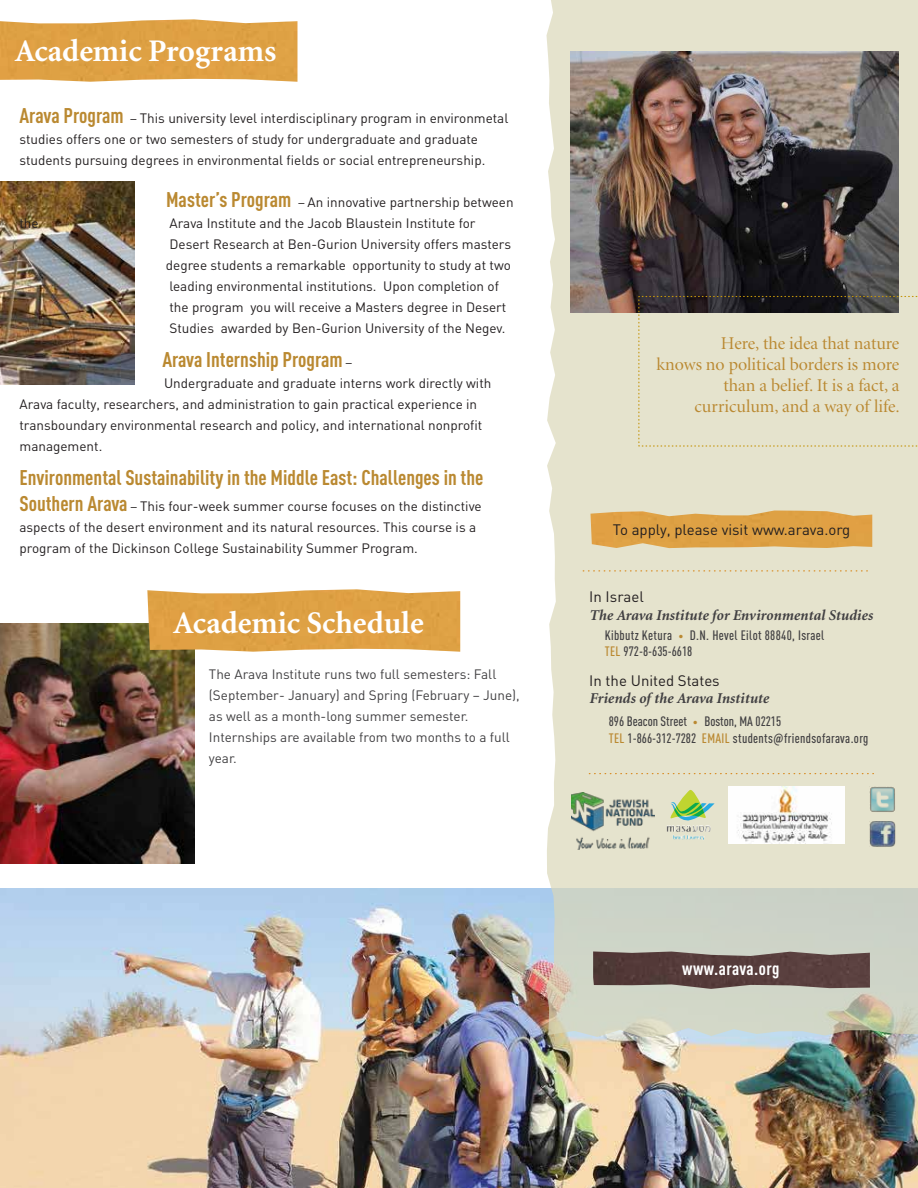
<style>
.page{position:relative;width:918px;height:1188px;background:#fff}
.page>*{position:absolute;margin:0;border:0;box-sizing:border-box;transform-origin:0 0}
.t1{font:700 31.5px "Minion";color:#fff}
.t2{font:700 condensed 21px "DIN Pro";color:#ba8931}
.t3{font:18px/21px "Minion Display";color:#ba8931;text-align:right}
.t4{font:700 condensed 18px "DIN Pro";letter-spacing:.025em;color:#fff}
.t5{font:italic 700 15px "Minion";color:#414042}
.t6{font:15px "DIN";color:#231f20}
.t7{font:13.5px/21px "DIN";color:#231f20}
.t8{font:13.5px/21px "DIN";color:#414042}
.t9{font:500 condensed 13.5px/16.5px "DIN Pro";letter-spacing:.025em;color:#414042}
.s1{font-family:"DIN Pro";font-weight:700;font-stretch:condensed;font-size:21px;color:#ba8931}
.s2{font-family:"Myriad Pro"}
.s3{font-family:"Myriad Pro";font-weight:400;font-stretch:normal;font-size:13.5px;color:#231f20}
.s4{font-family:"DIN";font-weight:300;font-stretch:normal;font-size:10.5px;color:#ba8931}
.s5{color:#ba8931}
</style>
<div class="page">
<img style="left:0;top:889px;width:918px;height:299px">
<img style="left:0;top:19px;width:297px;height:63px">
<img style="left:0;top:181px;width:135px;height:203px">
<svg style="left:546px;top:0;width:372px;height:1038px;background:#e0dfcc"></svg>
<svg style="left:583px;top:570px;width:286px;height:1px"></svg>
<svg style="left:589px;top:773px;width:286px;height:1px"></svg>
<img style="left:869px;top:786px;width:26px;height:27px">
<img style="left:869px;top:821px;width:26px;height:26px">
<img style="left:572px;top:793px;width:82px;height:57px">
<img style="left:593px;top:951px;width:277px;height:38px">
<img style="left:590px;top:511px;width:282px;height:37px">
<img style="left:570px;top:51px;width:328px;height:262px">
<svg style="left:638px;top:295px;width:280px;height:152px;background:#cfcdb8"></svg>
<svg style="left:670px;top:788px;width:45px;height:33px"></svg>
<img style="left:661px;top:825px;width:55px;height:16px">
<img style="left:728px;top:787px;width:116px;height:56px">
<img style="left:0;top:623px;width:194px;height:240px">
<img style="left:147px;top:589px;width:313px;height:63px">
<h1 class="t1" style="left:15px;top:35px;width:263px">Academic Programs</h1>
<p class="t7" style="left:20px;top:107px;width:490px"><span class="s1">Arava Program</span> <span class="s2">–</span> This university level interdisciplinary program in environmetal studies offers one or two semesters of study for undergraduate and graduate students pursuing degrees in environmental fields or social entrepreneurship.</p>
<p class="t7" style="left:166px;top:191px;width:349px"><span class="s1">Master’s Program</span> <span class="s2">–</span> An innovative partnership between</p>
<p class="t7" style="left:19px;top:212px;width:21px">the</p>
<p class="t7" style="left:166px;top:212px;width:347px">Arava Institute and the Jacob Blaustein Institute for Desert Research at Ben-Gurion University offers masters degree students a remarkable opportunity to study at two leading environmental institutions. Upon completion of the program you will receive a Masters degree in Desert Studies awarded by Ben-Gurion University of the Negev.</p>
<h2 class="t2" style="left:162px;top:347px;width:192px">Arava Internship Program <span class="s3">–</span></h2>
<p class="t7" style="left:19px;top:373px;width:473px;text-indent:145px">Undergraduate and graduate interns work directly with Arava faculty, researchers, and administration to gain practical experience in transboundary environmental research and policy, and international nonprofit management.</p>
<h2 class="t2" style="left:20px;top:465px;width:465px">Environmental Sustainability in the Middle East: Challenges in the</h2>
<p class="t7" style="left:20px;top:495px;width:464px"><span class="s1">Southern Arava</span> <span class="s2">–</span> This four-week summer course focuses on the distinctive aspects of the desert environment and its natural resources. This course is a program of the Dickinson College Sustainability Summer Program.</p>
<h1 class="t1" style="left:173px;top:607px;width:252px">Academic Schedule</h1>
<p class="t8" style="left:209px;top:664px;width:312px">The Arava Institute runs two full semesters: Fall (September- January) and Spring (February – June), as well as a month-long summer semester.<br>Internships are available from two months to a full year.</p>
<h3 class="t3" style="left:656px;top:333px;width:245px">Here, the idea that nature<br>knows no political borders is more than a belief. It is a fact, a curriculum, and a way of life.</h3>
<p class="t6" style="left:613px;top:520px;width:239px">To apply, please visit www.arava.org</p>
<p class="t6" style="left:589px;top:587px;width:56px">In Israel</p>
<p class="t5" style="left:589px;top:607px;width:285px">The Arava Institute for Environmental Studies</p>
<p class="t9" style="left:605px;top:626px;width:221px">Kibbutz Ketura <span class="s4">•</span> D.N. Hevel Eilot 88840, Israel<br><span class="s5">TEL</span> 972-8-635-6618</p>
<p class="t5" style="left:589px;top:691px;width:181px">Friends of the Arava Institute</p>
<p class="t9" style="left:609px;top:713px;width:261px">896 Beacon Street <span class="s4">•</span> Boston, MA 02215<br><span class="s5">TEL</span> 1-866-312-7282 <span class="s5">EMAIL</span> students@friendsofarava.org</p>
<p class="t6" style="left:589px;top:671px;width:132px">In the United States</p>
<h3 class="t4" style="left:682px;top:957px;width:99px">www.arava.org</h3>
</div>
